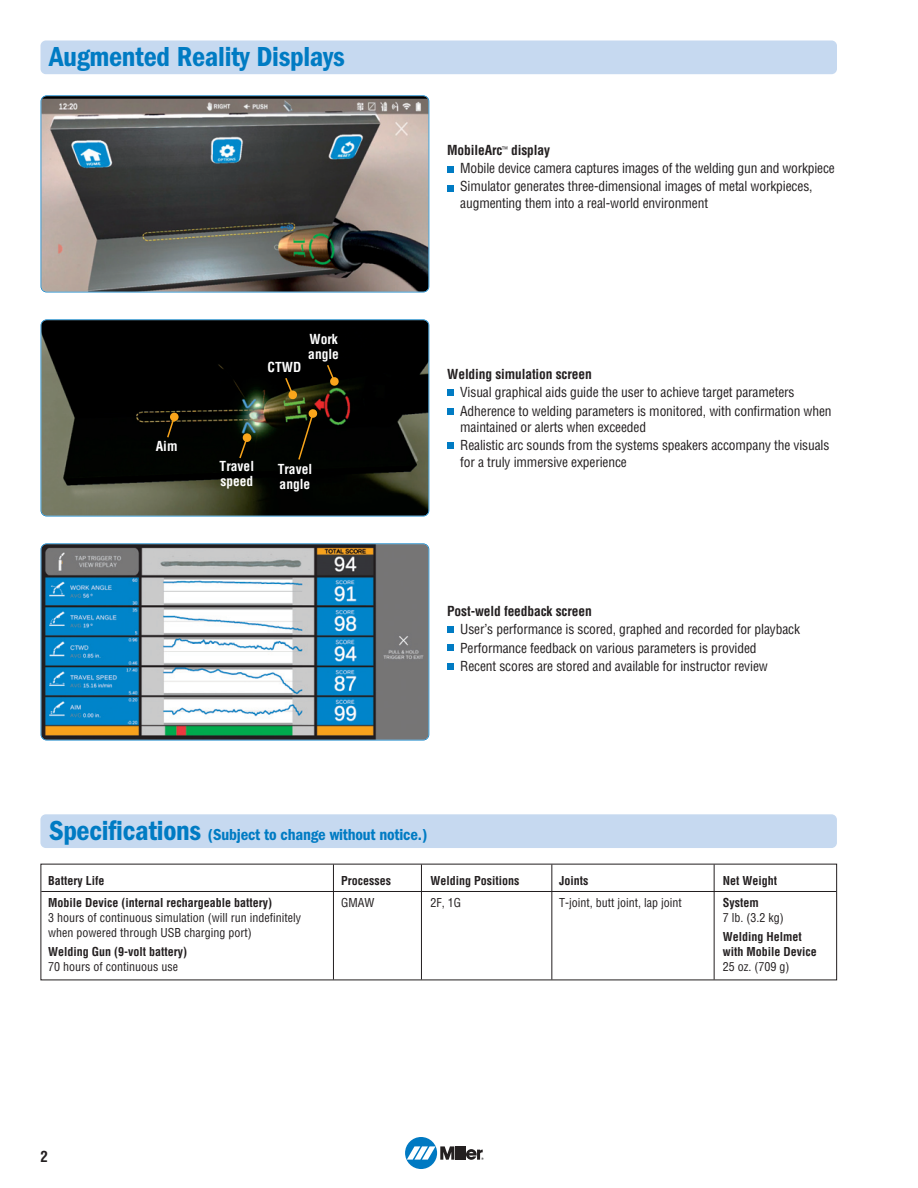
<style>
.page{position:relative;width:918px;height:1188px;background:#fff}
.page>*{position:absolute;margin:0;border:0;box-sizing:border-box;transform-origin:0 0}
.t1{font:28.5px "ITC Franklin Gothic Std Dm Cd";letter-spacing:-.01em;color:#007bc3}
.t2{font:16.5px "ITC Franklin Gothic Std Dm Cd";letter-spacing:-.01em;color:#007bc3}
.t3{font:700 condensed 15px "Helvetica";color:#231f20}
.t4{font:condensed 13.5px/16.2px "Helvetica";letter-spacing:-.01em;color:#231f20}
.t5{font:700 condensed 13.5px "Helvetica";letter-spacing:-.01em;color:#231f20}
.t6{font:700 condensed 13.5px/15px "Helvetica";color:#fff}
.t7{font:condensed 12px/15px "Helvetica";color:#231f20}
.t8{font:700 condensed 12px/15px "Helvetica";color:#231f20}
.s1{font-size:28.5px}
.s2{font-weight:700}
.s3{font-weight:400}
</style>
<div class="page">
<div style="left:447px;top:167px;width:7px;height:6px;background:#007bc3"></div>
<div style="left:447px;top:185px;width:7px;height:6px;background:#007bc3"></div>
<div style="left:447px;top:389px;width:7px;height:7px;background:#007bc3"></div>
<div style="left:447px;top:408px;width:7px;height:6px;background:#007bc3"></div>
<div style="left:447px;top:442px;width:7px;height:7px;background:#007bc3"></div>
<div style="left:447px;top:626px;width:7px;height:7px;background:#007bc3"></div>
<div style="left:447px;top:645px;width:7px;height:6px;background:#007bc3"></div>
<div style="left:447px;top:663px;width:7px;height:6px;background:#007bc3"></div>
<div style="left:405px;top:1137px;width:32px;height:32px;background:#0079c2;border-radius:50%"></div>
<hr style="left:459px;top:1146px;width:3px;height:14px;background:#231f20">
<hr style="left:463px;top:1146px;width:3px;height:14px;background:#231f20">
<svg style="left:407px;top:1146px;width:51px;height:14px"></svg>
<svg style="left:466px;top:1149px;width:18px;height:11px"></svg>
<div style="left:40px;top:40px;width:797px;height:34px;background:#c6d9f0;border-radius:5px"></div>
<hr style="left:551px;top:864px;width:1px;height:116px;background:#231f20">
<hr style="left:421px;top:864px;width:1px;height:116px;background:#231f20">
<hr style="left:333px;top:864px;width:1px;height:116px;background:#231f20">
<hr style="left:714px;top:864px;width:1px;height:116px;background:#231f20">
<hr style="left:41px;top:891px;width:795px;height:1px;background:#231f20">
<div style="left:40px;top:814px;width:797px;height:34px;background:#c6d9f0;border-radius:5px"></div>
<img style="left:41px;top:544px;width:388px;height:196px;border-radius:5px">
<div style="left:41px;top:543px;width:388px;height:198px;border:2px solid #007bc3;border-radius:6px"></div>
<img style="left:41px;top:320px;width:388px;height:196px;border-radius:5px">
<div style="left:41px;top:319px;width:388px;height:197px;border:2px solid #007bc3;border-radius:6px"></div>
<img style="left:41px;top:96px;width:388px;height:196px;border-radius:5px">
<div style="left:41px;top:95px;width:388px;height:197px;border:2px solid #007bc3;border-radius:6px"></div>
<svg style="left:238px;top:434px;width:11px;height:26px"></svg>
<svg style="left:166px;top:415px;width:10px;height:24px"></svg>
<svg style="left:284px;top:376px;width:14px;height:24px"></svg>
<svg style="left:326px;top:363px;width:13px;height:23px"></svg>
<div style="left:243px;top:433px;width:8px;height:9px;background:#f9a51b;border-radius:50%"></div>
<div style="left:170px;top:413px;width:9px;height:8px;background:#f9a51b;border-radius:50%"></div>
<svg style="left:297px;top:409px;width:21px;height:52px"></svg>
<p class="t1" style="left:49px;top:47px;width:297px">Augmented Reality Displays</p>
<p class="t6" style="left:156px;top:440px;width:23px">Aim</p>
<p class="t6" style="left:268px;top:361px;width:35px">CTWD</p>
<p class="t6" style="left:308px;top:332px;width:32px">Work angle</p>
<p class="t6" style="left:220px;top:460px;width:36px">Travel speed</p>
<p class="t6" style="left:278px;top:463px;width:36px">Travel angle</p>
<p class="t5" style="left:447px;top:145px;width:104px">MobileArc<sup>™</sup> display</p>
<p class="t4" style="left:460px;top:161px;width:376px">Mobile device camera captures images of the welding gun and workpiece</p>
<p class="t4" style="left:460px;top:180px;width:354px">Simulator generates three-dimensional images of metal workpieces, augmenting them into a real-world environment</p>
<p class="t5" style="left:447px;top:369px;width:146px">Welding simulation screen</p>
<p class="t4" style="left:460px;top:386px;width:336px">Visual graphical aids guide the user to achieve target parameters</p>
<p class="t4" style="left:460px;top:404px;width:373px">Adherence to welding parameters is monitored, with confirmation when maintained or alerts when exceeded</p>
<p class="t4" style="left:460px;top:439px;width:371px">Realistic arc sounds from the systems speakers accompany the visuals for a truly immersive experience</p>
<p class="t5" style="left:447px;top:606px;width:146px">Post-weld feedback screen</p>
<p class="t4" style="left:460px;top:622px;width:341px">User’s performance is scored, graphed and recorded for playback</p>
<p class="t4" style="left:460px;top:641px;width:298px">Performance feedback on various parameters is provided</p>
<p class="t4" style="left:460px;top:659px;width:309px">Recent scores are stored and available for instructor review</p>
<p class="t2" style="left:49px;top:829px;width:380px"><span class="s1">Specifications</span> (Subject to change without notice.)</p>
<p class="t8" style="left:48px;top:874px;width:58px">Battery Life</p>
<p class="t7" style="left:48px;top:896px;width:254px"><span class="s2">Mobile Device (internal rechargeable battery)<br></span>3 hours of continuous simulation (will run indefinitely when powered through USB charging port)</p>
<p class="t8" style="left:48px;top:945px;width:140px">Welding Gun (9-volt battery)<br><span class="s3">70 hours of continuous use</span></p>
<p class="t8" style="left:341px;top:874px;width:51px">Processes</p>
<p class="t7" style="left:341px;top:896px;width:35px">GMAW</p>
<p class="t8" style="left:430px;top:874px;width:91px">Welding Positions</p>
<p class="t7" style="left:430px;top:896px;width:32px">2F, 1G</p>
<p class="t8" style="left:559px;top:874px;width:31px">Joints</p>
<p class="t7" style="left:559px;top:896px;width:124px">T-joint, butt joint, lap joint</p>
<p class="t8" style="left:723px;top:874px;width:56px">Net Weight</p>
<p class="t7" style="left:723px;top:896px;width:62px"><span class="s2">System<br></span>7 lb. (3.2 kg)</p>
<p class="t8" style="left:723px;top:930px;width:96px">Welding Helmet with Mobile Device<br><span class="s3">25 oz. (709 g)</span></p>
<p class="t3" style="left:41px;top:1151px;width:9px">2</p>
</div>
